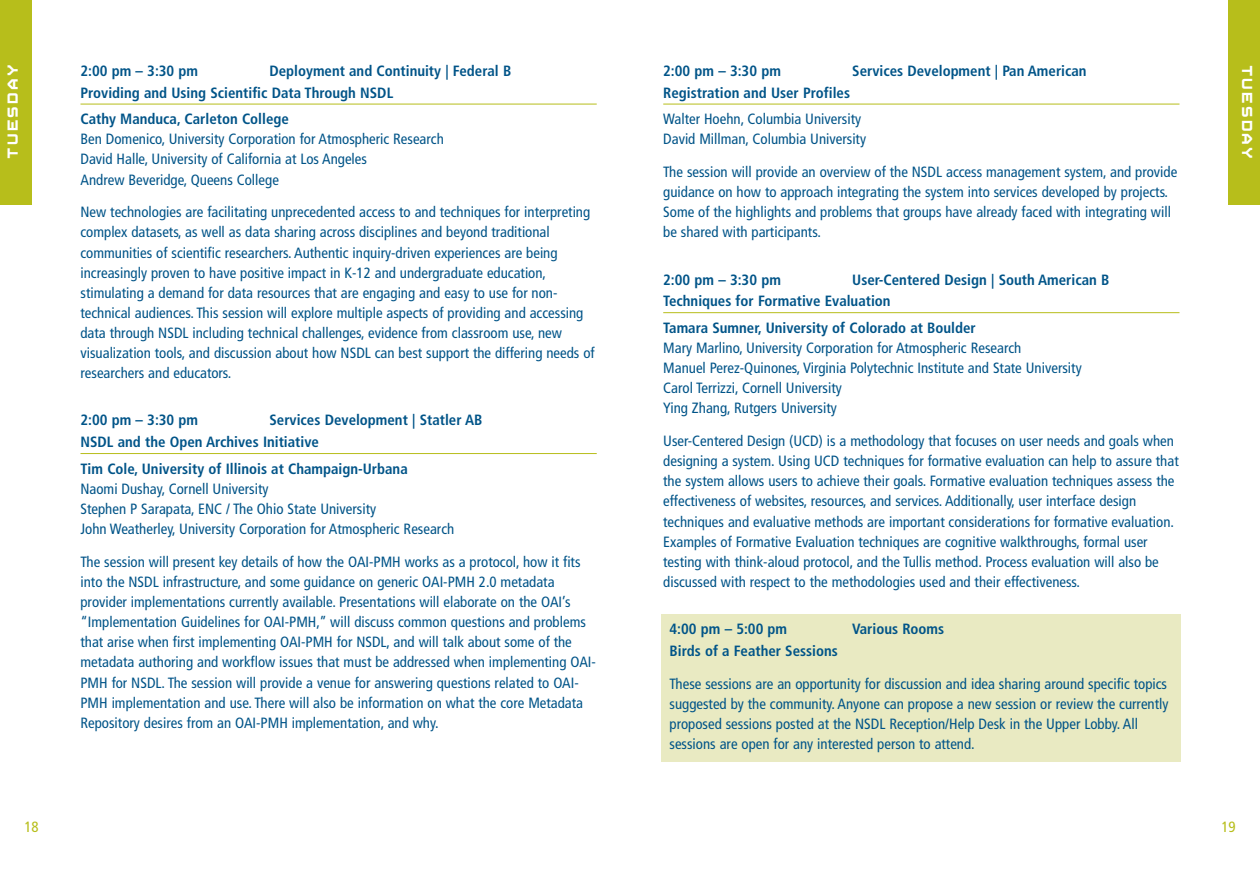
<style>
.page{position:relative;width:1260px;height:882px;background:#fff}
.page>*{position:absolute;margin:0;border:0;box-sizing:border-box;transform-origin:0 0}
.t1{font:21px "Cals Caps";letter-spacing:.1em;color:#fff}
.t2{font:condensed 14.88px/20.1px "Frutiger";color:#005488}
.t3{font:700 condensed 14.88px/21.9px "Frutiger";color:#005488}
.t4{font:condensed 14.88px "Frutiger";color:#b7be1b}
</style>
<div class="page">
<div style="left:662px;top:614px;width:519px;height:147px;background:#e9eac2"></div>
<hr style="left:80px;top:104px;width:517px;height:1px;background:#b7be1b">
<hr style="left:80px;top:453px;width:517px;height:1px;background:#b7be1b">
<hr style="left:663px;top:104px;width:517px;height:1px;background:#b7be1b">
<hr style="left:663px;top:312px;width:517px;height:1px;background:#b7be1b">
<div style="left:1228px;top:0;width:32px;height:205px;background:#b7be1b"></div>
<div style="left:0;top:0;width:32px;height:205px;background:#b7be1b"></div>
<h1 class="t1" style="left:-2px;top:159px;width:95px;rotate:-90deg">tuesday</h1>
<p class="t3" style="left:80px;top:61px;width:432px;text-indent:189px">Deployment and Continuity | Federal B<br>Providing and Using Scientific Data Through NSDL</p>
<p class="t3" style="left:80px;top:109px;width:210px">Cathy Manduca, Carleton College</p>
<p class="t2" style="left:80px;top:130px;width:365px">Ben Domenico, University Corporation for Atmospheric Research<br>David Halle, University of California at Los Angeles<br>Andrew Beveridge, Queens College</p>
<p class="t2" style="left:80px;top:203px;width:516px">New technologies are facilitating unprecedented access to and techniques for interpreting complex datasets, as well as data sharing across disciplines and beyond traditional communities of scientific researchers. Authentic inquiry-driven experiences are being increasingly proven to have positive impact in K-12 and undergraduate education, stimulating a demand for data resources that are engaging and easy to use for non&shy;technical audiences. This session will explore multiple aspects of providing and accessing data through NSDL including technical challenges, evidence from classroom use, new visualization tools, and discussion about how NSDL can best support the differing needs of researchers and educators.</p>
<p class="t3" style="left:80px;top:410px;width:119px">2:00 pm – 3:30 pm</p>
<p class="t3" style="left:80px;top:61px;width:119px">2:00 pm – 3:30 pm</p>
<p class="t3" style="left:80px;top:410px;width:403px;text-indent:189px">Services Development | Statler AB<br>NSDL and the Open Archives Initiative</p>
<p class="t3" style="left:80px;top:459px;width:329px">Tim Cole, University of Illinois at Champaign-Urbana</p>
<p class="t2" style="left:80px;top:480px;width:375px">Naomi Dushay, Cornell University<br>Stephen P Sarapata, ENC / The Ohio State University<br>John Weatherley, University Corporation for Atmospheric Research</p>
<p class="t2" style="left:80px;top:553px;width:517px">The session will present key details of how the OAI-PMH works as a protocol, how it fits into the NSDL infrastructure, and some guidance on generic OAI-PMH 2.0 metadata provider implementations currently available. Presentations will elaborate on the OAI’s “Implementation Guidelines for OAI-PMH,” will discuss common questions and problems that arise when first implementing OAI-PMH for NSDL, and will talk about some of the metadata authoring and workflow issues that must be addressed when implementing OAI-PMH for NSDL. The session will provide a venue for answering questions related to OAI-PMH implementation and use. There will also be information on what the core Metadata Repository desires from an OAI-PMH implementation, and why.</p>
<p class="t3" style="left:663px;top:61px;width:119px">2:00 pm – 3:30 pm</p>
<p class="t3" style="left:852px;top:61px;width:236px">Services Development | Pan American</p>
<p class="t3" style="left:663px;top:83px;width:188px">Registration and User Profiles</p>
<p class="t2" style="left:663px;top:110px;width:204px">Walter Hoehn, Columbia University<br>David Millman, Columbia University</p>
<p class="t2" style="left:663px;top:163px;width:516px">The session will provide an overview of the NSDL access management system, and provide guidance on how to approach integrating the system into services developed by projects.<br>Some of the highlights and problems that groups have already faced with integrating will be shared with participants.</p>
<p class="t3" style="left:663px;top:270px;width:119px">2:00 pm – 3:30 pm</p>
<p class="t3" style="left:663px;top:270px;width:448px;text-indent:189px">User-Centered Design | South American B<br>Techniques for Formative Evaluation</p>
<p class="t3" style="left:663px;top:318px;width:314px">Tamara Sumner, University of Colorado at Boulder</p>
<p class="t2" style="left:663px;top:339px;width:420px">Mary Marlino, University Corporation for Atmospheric Research<br>Manuel Perez-Quinones, Virginia Polytechnic Institute and State University Carol Terrizzi, Cornell University<br>Ying Zhang, Rutgers University</p>
<p class="t2" style="left:663px;top:432px;width:517px">User-Centered Design (UCD) is a methodology that focuses on user needs and goals when designing a system. Using UCD techniques for formative evaluation can help to assure that the system allows users to achieve their goals. Formative evaluation techniques assess the effectiveness of websites, resources, and services. Additionally, user interface design techniques and evaluative methods are important considerations for formative evaluation.<br>Examples of Formative Evaluation techniques are cognitive walkthroughs, formal user testing with think-aloud protocol, and the Tullis method. Process evaluation will also be discussed with respect to the methodologies used and their effectiveness.</p>
<p class="t3" style="left:670px;top:619px;width:119px">4:00 pm – 5:00 pm</p>
<p class="t3" style="left:852px;top:619px;width:93px">Various Rooms</p>
<p class="t3" style="left:670px;top:641px;width:170px">Birds of a Feather Sessions</p>
<p class="t2" style="left:670px;top:675px;width:501px">These sessions are an opportunity for discussion and idea sharing around specific topics suggested by the community. Anyone can propose a new session or review the currently proposed sessions posted at the NSDL Reception/Help Desk in the Upper Lobby. All sessions are open for any interested person to attend.</p>
<h1 class="t1" style="left:1262px;top:65px;width:95px;rotate:90deg">tuesday</h1>
<p class="t4" style="left:24px;top:821px;width:16px">18</p>
<p class="t4" style="left:1221px;top:821px;width:16px">19</p>
</div>
